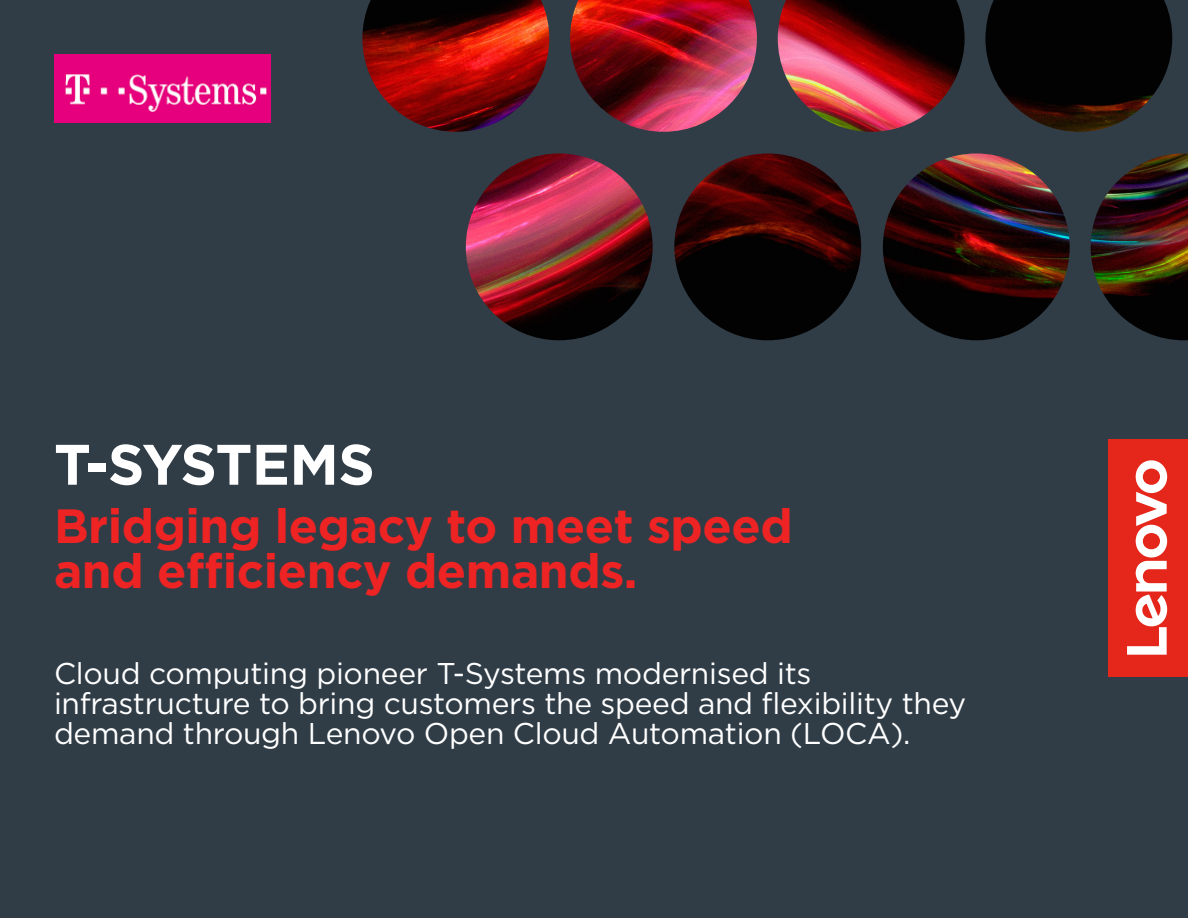
<style>
.page{position:relative;width:1188px;height:918px;background:#303d47}
.page>*{position:absolute;margin:0;border:0;box-sizing:border-box;transform-origin:0 0}
.Title__color{font:700 57px "Gotham";letter-spacing:-.02em;color:#fff}
.Title__color-2{font:700 48px/45px "Gotham";letter-spacing:-.01em;color:#ee2323}
.Body{font:30px/30px "Gotham";letter-spacing:-.01em;color:#fff}
</style>
<div class="page">
<div style="left:1109px;top:439px;width:79px;height:238px;background:#e5261b"></div>
<svg style="left:1127px;top:460px;width:40px;height:195px"></svg>
<img style="left:362px;top:0;width:826px;height:341px">
<img style="left:54px;top:54px;width:217px;height:68px">
<p class="Title__color" style="left:54px;top:427px;width:322px">T-SYSTEMS</p>
<p class="Title__color-2" style="left:54px;top:503px;width:740px">Bridging legacy to meet speed and efficiency demands.</p>
<p class="Body" style="left:54px;top:658px;width:914px">Cloud computing pioneer T-Systems modernised its infrastructure to bring customers the speed and flexibility they demand through Lenovo Open Cloud Automation (LOCA).</p>
</div>
